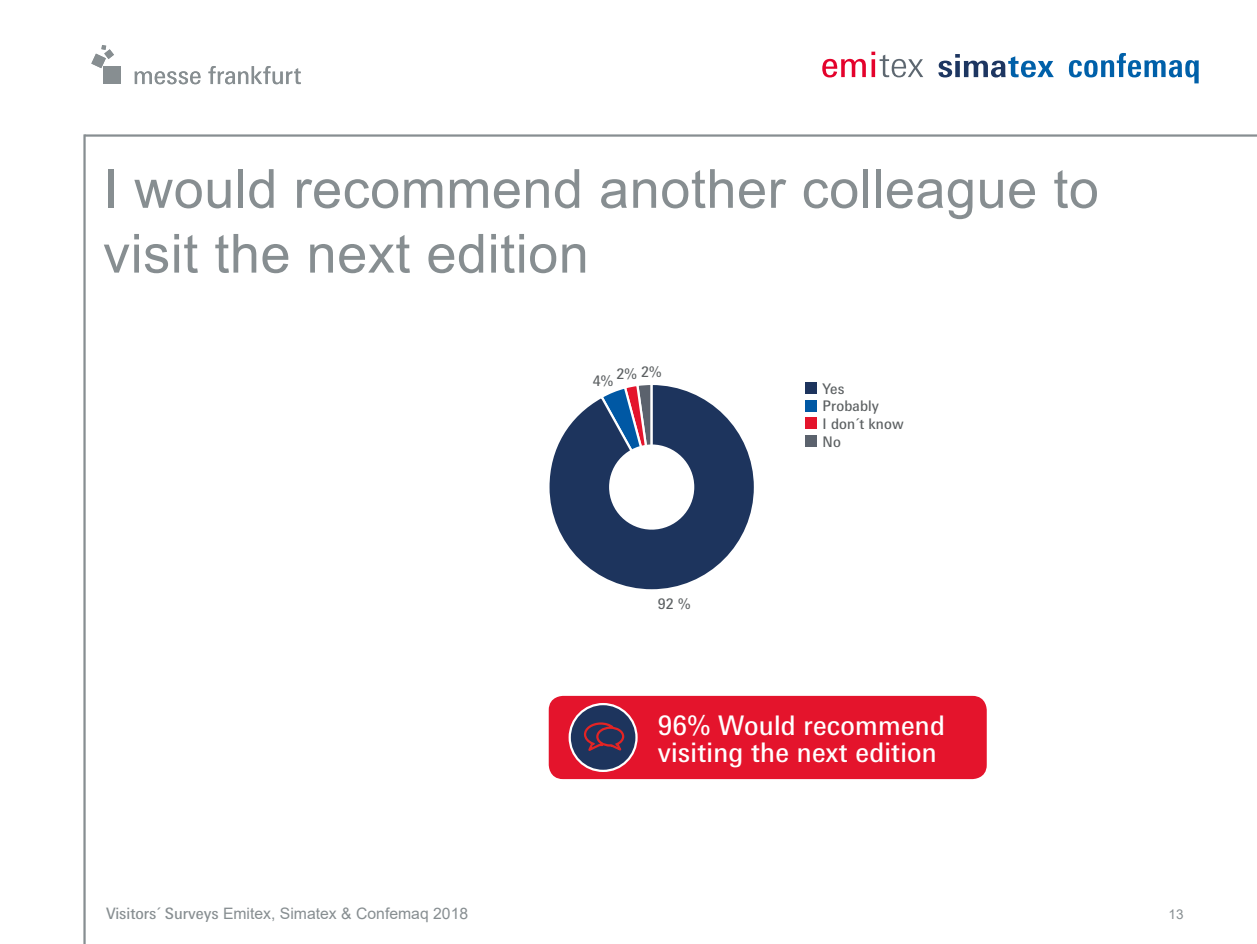
<style>
.page{position:relative;width:1257px;height:944px;background:#fff}
.page>*{position:absolute;margin:0;border:0;box-sizing:border-box;transform-origin:0 0}
.t1{font:54px/64.8px "Arial";letter-spacing:.01em;color:#878e91}
.t2{font:27px/27px "Messe Univers";letter-spacing:.01em;color:#fff}
.t3{font:15.75px "Arial";color:#878e91}
.t4{font:14.62px/17.6px "Messe Univers";letter-spacing:.01em;color:#5c6062}
.t5{font:13.5px "Arial";color:#878e91}
.s1{font-family:"Messe Univers"}
</style>
<div class="page">
<svg style="left:1068px;top:53px;width:130px;height:30px"></svg>
<svg style="left:938px;top:54px;width:115px;height:23px"></svg>
<svg style="left:822px;top:59px;width:43px;height:18px"></svg>
<svg style="left:871px;top:52px;width:52px;height:25px"></svg>
<div style="left:806px;top:383px;width:11px;height:11px;background:#1d345d"></div>
<div style="left:806px;top:400px;width:11px;height:11px;background:#0058a4"></div>
<div style="left:806px;top:418px;width:11px;height:11px;background:#e4142c"></div>
<div style="left:806px;top:435px;width:11px;height:12px;background:#5b626d"></div>
<svg style="left:549px;top:385px;width:205px;height:205px"></svg>
<div style="left:609px;top:444px;width:85px;height:86px;background:#fff;border:2px solid #fff;border-radius:50%"></div>
<div style="left:549px;top:696px;width:437px;height:83px;background:#e4142c;border-radius:14px"></div>
<div style="left:569px;top:704px;width:67px;height:67px;background:#1d345d;border-radius:50%"></div>
<div style="left:568px;top:703px;width:69px;height:69px;border:2px solid #fff;border-radius:50%"></div>
<svg style="left:584px;top:722px;width:41px;height:29px"></svg>
<div style="left:103px;top:66px;width:18px;height:18px;background:#878e91"></div>
<svg style="left:91px;top:45px;width:23px;height:23px"></svg>
<svg style="left:135px;top:71px;width:66px;height:13px"></svg>
<svg style="left:208px;top:66px;width:93px;height:18px"></svg>
<hr style="left:83px;top:134px;width:3px;height:810px;background:#878e91">
<hr style="left:85px;top:134px;width:1171px;height:3px;background:#878e91">
<p class="t1" style="left:103px;top:156px;width:997px">I would recommend another colleague to visit the next edition</p>
<p class="t4" style="left:616px;top:364px;width:47px">2% 2%</p>
<p class="t4" style="left:592px;top:371px;width:22px">4%</p>
<p class="t4" style="left:658px;top:595px;width:34px">92 %</p>
<p class="t4" style="left:822px;top:380px;width:82px">Yes<br>Probably<br>I don´t know<br>No</p>
<p class="t2" style="left:657px;top:711px;width:289px">96% Would recommend visiting the next edition</p>
<p class="t3" style="left:106px;top:903px;width:363px"><span class="s1">Visitors´ Surveys</span> Emitex, Simatex &amp; Confemaq 2018</p>
<p class="t5" style="left:1168px;top:905px;width:17px">13</p>
</div>
